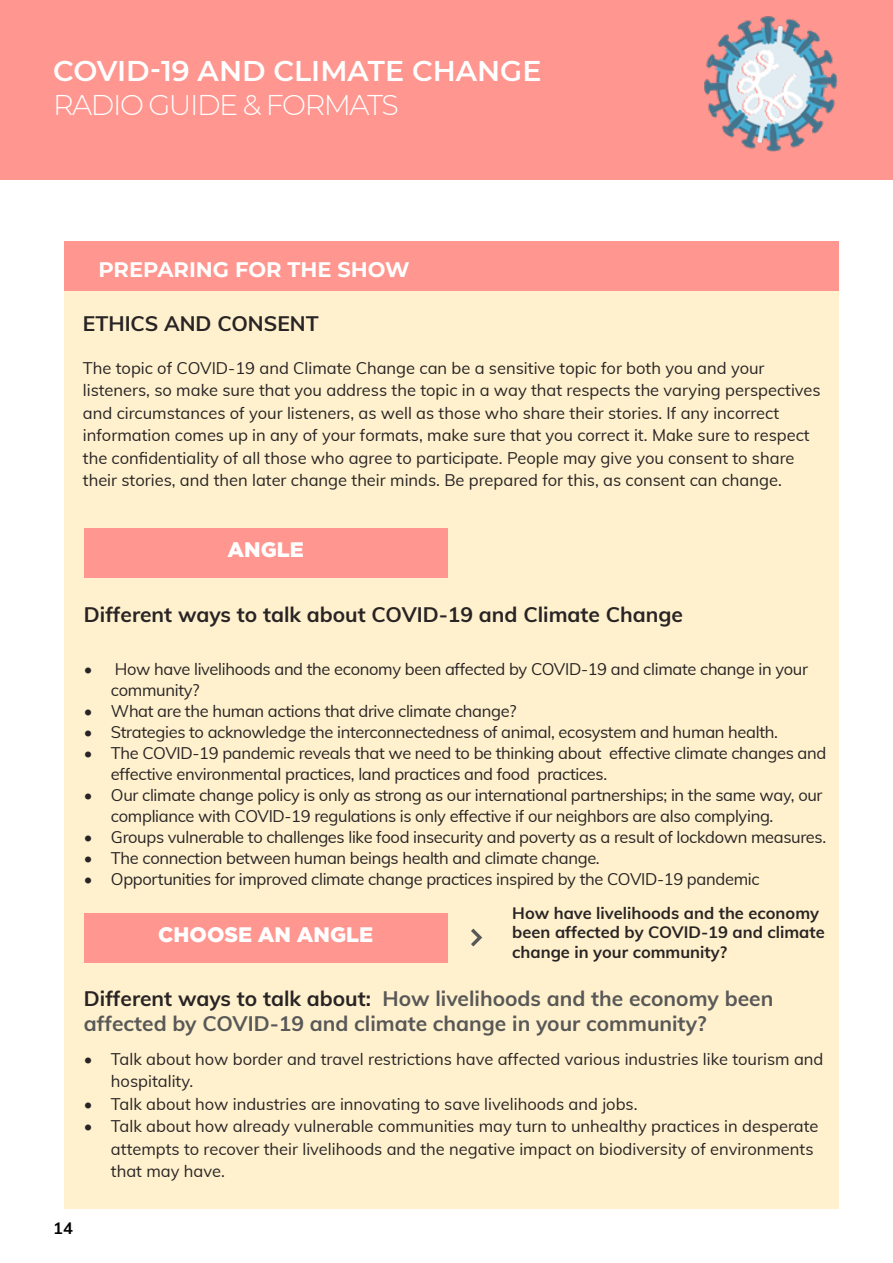
<style>
.page{position:relative;width:893px;height:1263px;background:#fff}
.page>*{position:absolute;margin:0;border:0;box-sizing:border-box;transform-origin:0 0}
.t1{font:600 28.5px "Montserrat";color:#fff}
.t2{font:300 28.5px "Montserrat";letter-spacing:-.05em;color:#fff}
.t3{font:700 21px/25.5px "Muli";color:#585858}
.t4{font:700 21px "Muli";color:#282425}
.t5{font:700 21px "Montserrat";color:#fff}
.t6{font:900 21px "Gotham";color:#fff}
.t7{font:16.5px/22.5px "Muli";letter-spacing:-.01em;color:#282425}
.t8{font:700 16.5px/19.5px "Muli";color:#282425}
.t9{font:700 16.5px "Muli";color:#000}
.s1{color:#282425}
</style>
<div class="page">
<div style="left:0;top:0;width:893px;height:179px;background:#ff968f"></div>
<div style="left:65px;top:290px;width:774px;height:919px;background:#fff1cd"></div>
<div style="left:65px;top:241px;width:774px;height:49px;background:#ff968f"></div>
<div style="left:84px;top:913px;width:364px;height:49px;background:#ff968f"></div>
<svg style="left:471px;top:928px;width:11px;height:18px"></svg>
<img style="left:704px;top:16px;width:133px;height:136px">
<div style="left:84px;top:528px;width:364px;height:49px;background:#ff968f"></div>
<h1 class="t1" style="left:53px;top:50px;width:490px">COVID-19 AND CLIMATE CHANGE</h1>
<h1 class="t2" style="left:53px;top:85px;width:347px">RADIO GUIDE &amp; FORMATS</h1>
<p class="t5" style="left:98px;top:254px;width:313px">PREPARING FOR THE SHOW</p>
<p class="t4" style="left:83px;top:308px;width:237px">ETHICS AND CONSENT</p>
<p class="t7" style="left:83px;top:356px;width:739px">The topic of COVID-19 and Climate Change can be a sensitive topic for both you and your listeners, so make sure that you address the topic in a way that respects the varying perspectives and circumstances of your listeners, as well as those who share their stories. If any incorrect information comes up in any of your formats, make sure that you correct it. Make sure to respect the confidentiality of all those who agree to participate. People may give you consent to share their stories, and then later change their minds. Be prepared for this, as consent can change.</p>
<p class="t6" style="left:228px;top:535px;width:78px">ANGLE</p>
<p class="t4" style="left:84px;top:599px;width:601px">Different ways to talk about COVID-19 and Climate Change</p>
<p class="t7" style="left:111px;top:658px;width:698px;line-height:21px;text-indent:-27px">• How have livelihoods and the economy been affected by COVID-19 and climate change in your community?</p>
<p class="t7" style="left:84px;top:699px;width:434px">• What are the human actions that drive climate change?</p>
<p class="t7" style="left:84px;top:720px;width:695px">• Strategies to acknowledge the interconnectedness of animal, ecosystem and human health.</p>
<p class="t7" style="left:111px;top:742px;width:717px;line-height:21px;text-indent:-27px">• The COVID-19 pandemic reveals that we need to be thinking about effective climate changes and effective environmental practices, land practices and food practices.</p>
<p class="t7" style="left:111px;top:784px;width:713px;line-height:21px;text-indent:-27px">• Our climate change policy is only as strong as our international partnerships; in the same way, our compliance with COVID-19 regulations is only effective if our neighbors are also complying.</p>
<p class="t7" style="left:84px;top:825px;width:744px">• Groups vulnerable to challenges like food insecurity and poverty as a result of lockdown measures.</p>
<p class="t7" style="left:84px;top:846px;width:517px">• The connection between human beings health and climate change.</p>
<p class="t7" style="left:84px;top:867px;width:677px">• Opportunities for improved climate change practices inspired by the COVID-19 pandemic</p>
<p class="t6" style="left:158px;top:920px;width:216px">CHOOSE AN ANGLE</p>
<p class="t8" style="left:512px;top:902px;width:314px">How have livelihoods and the economy been affected by COVID-19 and climate change in your community?</p>
<p class="t3" style="left:84px;top:984px;width:691px"><span class="s1">Different ways to talk about:</span> How livelihoods and the economy been affected by COVID-19 and climate change in your community?</p>
<p class="t7" style="left:111px;top:1047px;width:714px;text-indent:-27px">• Talk about how border and travel restrictions have affected various industries like tourism and hospitality.</p>
<p class="t7" style="left:84px;top:1092px;width:555px">• Talk about how industries are innovating to save livelihoods and jobs.</p>
<p class="t7" style="left:111px;top:1114px;width:709px;text-indent:-27px">• Talk about how already vulnerable communities may turn to unhealthy practices in desperate attempts to recover their livelihoods and the negative impact on biodiversity of environments that may have.</p>
<p class="t9" style="left:53px;top:1216px;width:21px">14</p>
</div>
